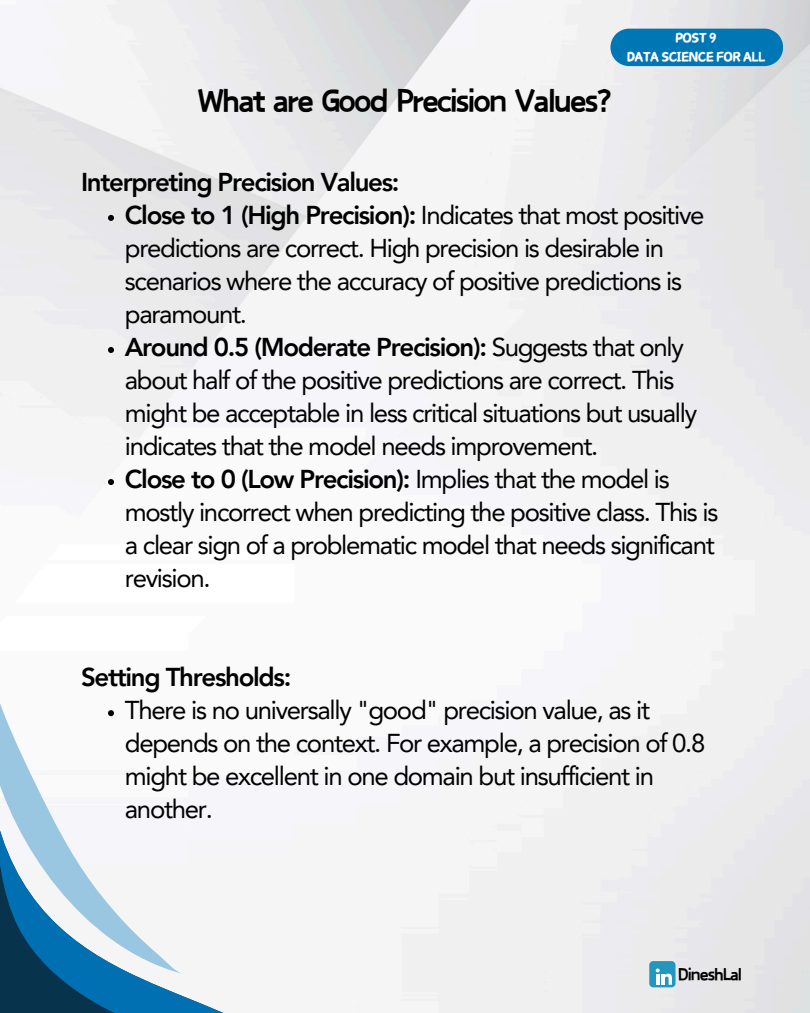
<style>
.page{position:relative;width:810px;height:1013px;background:#fff}
.page>*{position:absolute;margin:0;border:0;box-sizing:border-box;transform-origin:0 0}
.t1{font:900 35.8px "Canva Funny";letter-spacing:-.05em;color:#000}
.t2{font:25.8px/33px "Avenir LT Pro";letter-spacing:-.05em;color:#000}
.t3{font:800 25.8px "Avenir LT Pro";letter-spacing:-.05em;color:#000}
.t4{font:900 19.3px "Canva Funny";letter-spacing:-.05em;color:#000}
.t5{font:14.8px "Canva Champion";letter-spacing:-.05em;color:#fff}
.s1{font-weight:800}
</style>
<div class="page">
<div style="left:649px;top:961px;width:27px;height:26px;background:#2197bd;border-radius:4px"></div>
<svg style="left:656px;top:968px;width:16px;height:16px"></svg>
<div style="left:610px;top:29px;width:173px;height:37px;background:#0077b5"></div>
<svg style="left:0;top:799px;width:316px;height:213px;fill:#f5f5f5"></svg>
<svg style="left:0;top:680px;width:183px;height:293px;fill:#f5f5fa"></svg>
<svg style="left:108px;top:215px;width:6px;height:6px"></svg>
<svg style="left:108px;top:347px;width:6px;height:6px"></svg>
<svg style="left:108px;top:479px;width:6px;height:6px"></svg>
<svg style="left:108px;top:710px;width:6px;height:6px"></svg>
<p class="t1" style="left:198px;top:84px;width:416px">What are Good Precision Values?</p>
<h2 class="t5" style="left:675px;top:30px;width:43px">POST 9</h2>
<p class="t5" style="left:627px;top:48px;width:140px">DATA SCIENCE FOR ALL</p>
<p class="t3" style="left:81px;top:171px;width:320px">Interpreting Precision Values:</p>
<p class="t2" style="left:125px;top:201px;width:581px"><span class="s1">Close to 1 (High Precision):</span> Indicates that most positive predictions are correct. High precision is desirable in scenarios where the accuracy of positive predictions is paramount.</p>
<p class="t2" style="left:125px;top:333px;width:574px"><span class="s1">Around 0.5 (Moderate Precision):</span> Suggests that only about half of the positive predictions are correct. This might be acceptable in less critical situations but usually indicates that the model needs improvement.</p>
<h1 class="t2" style="left:125px;top:465px;width:595px"><span class="s1">Close to 0 (Low Precision):</span> Implies that the model is mostly incorrect when predicting the positive class. This is a clear sign of a problematic model that needs significant revision.</h1>
<h2 class="t3" style="left:81px;top:666px;width:212px">Setting Thresholds:</h2>
<p class="t2" style="left:125px;top:696px;width:582px">There is no universally "good" precision value, as it depends on the context. For example, a precision of 0.8 might be excellent in one domain but insufficient in another.</p>
<p class="t4" style="left:678px;top:965px;width:66px">DineshLal</p>
</div>
